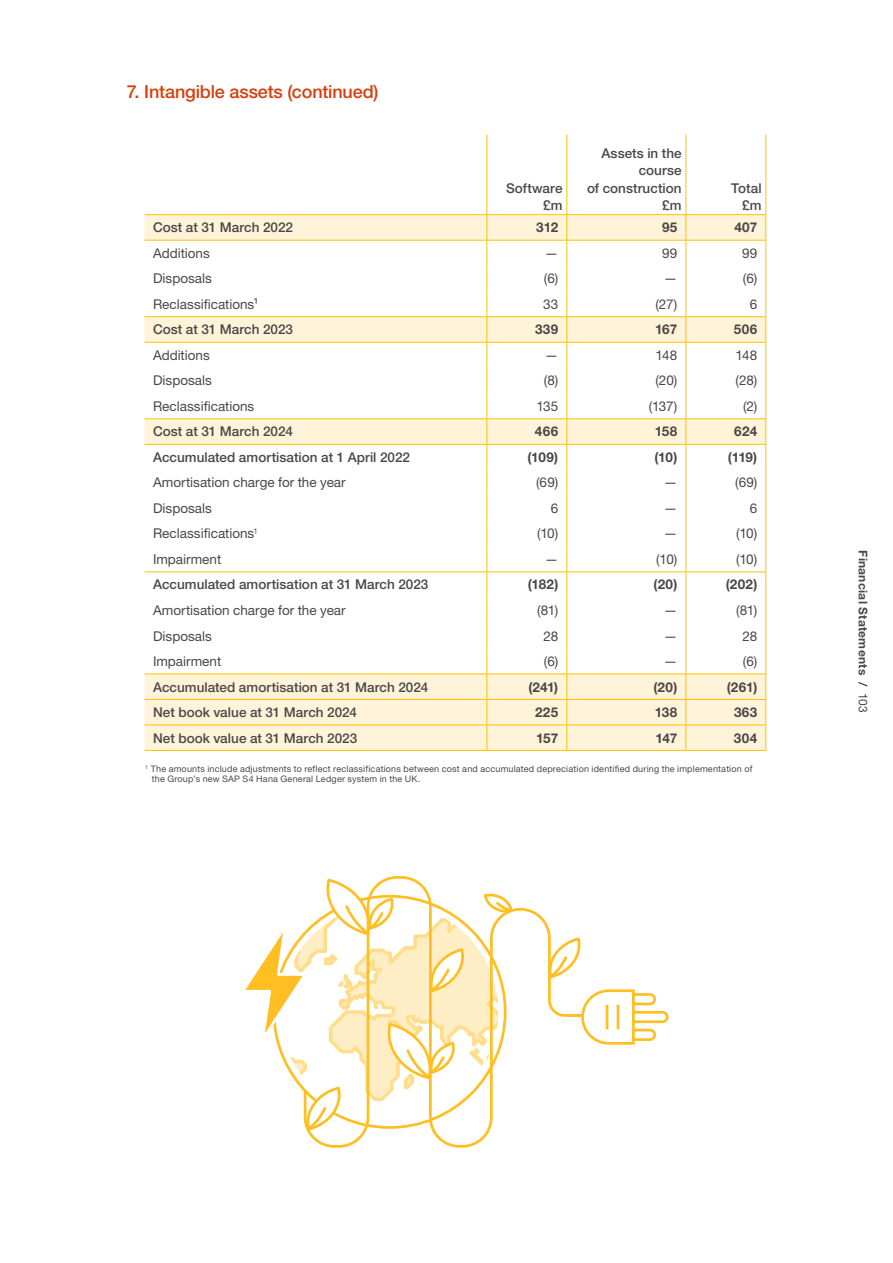
<style>
.page{position:relative;width:893px;height:1263px;background:#fff}
.page>*{position:absolute;margin:0;border:0;box-sizing:border-box;transform-origin:0 0}
.t1{font:500 18px "Helvetica Neue LT Pro";letter-spacing:-.01em;color:#d63f0c}
.t2{font:13.5px "Helvetica Neue LT Pro";color:#4b4747}
.t3{font:500 13.5px/17.5px "Helvetica Neue LT Pro";letter-spacing:.005em;color:#4b4747;text-align:right}
.t4{font:700 13.5px "Helvetica Neue LT Pro";letter-spacing:.02em;color:#4b4747}
.t5{font:700 12px "Helvetica Neue LT Pro";letter-spacing:.025em;color:#4b4747}
.t6{font:9px/9.8px "Helvetica Neue LT Pro";letter-spacing:.02em;color:#4b4747}
.s1{font-weight:400}
</style>
<div class="page">
<svg style="left:281px;top:1051px;width:21px;height:39px"></svg>
<svg style="left:302px;top:876px;width:279px;height:272px"></svg>
<svg style="left:580px;top:988px;width:89px;height:58px"></svg>
<hr style="left:617px;top:1005px;width:2px;height:24px;background:#ffbf22">
<hr style="left:606px;top:1005px;width:2px;height:24px;background:#ffbf22">
<svg style="left:245px;top:914px;width:64px;height:137px"></svg>
<svg style="left:145px;top:215px;width:620px;height:535px"></svg>
<hr style="left:486px;top:134px;width:1px;height:80px;background:#fdc300">
<hr style="left:566px;top:134px;width:1px;height:80px;background:#fdc300">
<hr style="left:685px;top:134px;width:1px;height:80px;background:#fdc300">
<svg style="left:486px;top:215px;width:1px;height:535px"></svg>
<svg style="left:566px;top:215px;width:1px;height:535px"></svg>
<svg style="left:685px;top:215px;width:1px;height:535px"></svg>
<hr style="left:145px;top:316px;width:342px;height:1px;background:#fdc300">
<hr style="left:487px;top:316px;width:80px;height:1px;background:#fdc300">
<hr style="left:567px;top:316px;width:119px;height:1px;background:#fdc300">
<hr style="left:686px;top:316px;width:80px;height:1px;background:#fdc300">
<hr style="left:145px;top:342px;width:342px;height:1px;background:#fdc300">
<hr style="left:487px;top:342px;width:80px;height:1px;background:#fdc300">
<hr style="left:567px;top:342px;width:119px;height:1px;background:#fdc300">
<hr style="left:686px;top:342px;width:80px;height:1px;background:#fdc300">
<hr style="left:145px;top:214px;width:342px;height:1px;background:#fdc300">
<hr style="left:487px;top:214px;width:80px;height:1px;background:#fdc300">
<hr style="left:567px;top:214px;width:119px;height:1px;background:#fdc300">
<hr style="left:686px;top:214px;width:80px;height:1px;background:#fdc300">
<hr style="left:145px;top:240px;width:342px;height:1px;background:#fdc300">
<hr style="left:487px;top:240px;width:80px;height:1px;background:#fdc300">
<hr style="left:567px;top:240px;width:119px;height:1px;background:#fdc300">
<hr style="left:686px;top:240px;width:80px;height:1px;background:#fdc300">
<hr style="left:145px;top:418px;width:342px;height:1px;background:#fdc300">
<hr style="left:487px;top:418px;width:80px;height:1px;background:#fdc300">
<hr style="left:567px;top:418px;width:119px;height:1px;background:#fdc300">
<hr style="left:686px;top:418px;width:80px;height:1px;background:#fdc300">
<hr style="left:145px;top:444px;width:342px;height:1px;background:#fdc300">
<hr style="left:487px;top:444px;width:80px;height:1px;background:#fdc300">
<hr style="left:567px;top:444px;width:119px;height:1px;background:#fdc300">
<hr style="left:686px;top:444px;width:80px;height:1px;background:#fdc300">
<hr style="left:487px;top:571px;width:80px;height:1px;background:#fdc300">
<hr style="left:567px;top:571px;width:119px;height:1px;background:#fdc300">
<hr style="left:686px;top:571px;width:80px;height:1px;background:#fdc300">
<hr style="left:145px;top:571px;width:342px;height:1px;background:#fdc300">
<hr style="left:145px;top:673px;width:342px;height:1px;background:#fdc300">
<hr style="left:487px;top:673px;width:80px;height:1px;background:#fdc300">
<hr style="left:567px;top:673px;width:119px;height:1px;background:#fdc300">
<hr style="left:686px;top:673px;width:80px;height:1px;background:#fdc300">
<hr style="left:145px;top:699px;width:342px;height:1px;background:#fdc300">
<hr style="left:487px;top:699px;width:80px;height:1px;background:#fdc300">
<hr style="left:567px;top:699px;width:119px;height:1px;background:#fdc300">
<hr style="left:686px;top:699px;width:80px;height:1px;background:#fdc300">
<hr style="left:145px;top:725px;width:342px;height:1px;background:#fdc300">
<hr style="left:487px;top:725px;width:80px;height:1px;background:#fdc300">
<hr style="left:567px;top:725px;width:119px;height:1px;background:#fdc300">
<hr style="left:686px;top:725px;width:80px;height:1px;background:#fdc300">
<hr style="left:145px;top:750px;width:342px;height:1px;background:#fdc300">
<hr style="left:487px;top:750px;width:80px;height:1px;background:#fdc300">
<hr style="left:567px;top:750px;width:119px;height:1px;background:#fdc300">
<hr style="left:686px;top:750px;width:80px;height:1px;background:#fdc300">
<hr style="left:765px;top:134px;width:1px;height:80px;background:#fdc300">
<svg style="left:765px;top:215px;width:1px;height:535px"></svg>
<h1 class="t1" style="left:127px;top:81px;width:253px">7. Intangible assets (continued)</h1>
<p class="t3" style="left:506px;top:179px;width:58px">Software £m</p>
<p class="t3" style="left:587px;top:144px;width:96px">Assets in the course<br>of construction £m</p>
<p class="t3" style="left:731px;top:179px;width:32px">Total £m</p>
<p class="t3" style="left:153px;top:219px;width:142px">Cost at 31 March 2022</p>
<p class="t4" style="left:536px;top:219px;width:24px">312</p>
<p class="t4" style="left:662px;top:219px;width:17px">95</p>
<p class="t4" style="left:734px;top:219px;width:24px">407</p>
<p class="t2" style="left:153px;top:245px;width:58px">Additions</p>
<p class="t2" style="left:545px;top:245px;width:15px">—</p>
<p class="t2" style="left:662px;top:245px;width:17px">99</p>
<p class="t2" style="left:742px;top:245px;width:17px">99</p>
<p class="t2" style="left:153px;top:270px;width:60px">Disposals</p>
<p class="t2" style="left:544px;top:270px;width:16px">(6)</p>
<p class="t2" style="left:664px;top:270px;width:15px">—</p>
<p class="t2" style="left:743px;top:270px;width:16px">(6)</p>
<p class="t2" style="left:153px;top:296px;width:107px">Reclassifications¹</p>
<p class="t2" style="left:543px;top:296px;width:17px">33</p>
<p class="t2" style="left:655px;top:296px;width:24px">(27)</p>
<p class="t2" style="left:750px;top:296px;width:9px">6</p>
<p class="t3" style="left:153px;top:321px;width:142px">Cost at 31 March 2023</p>
<p class="t4" style="left:535px;top:321px;width:25px">339</p>
<p class="t4" style="left:655px;top:321px;width:24px">167</p>
<p class="t4" style="left:734px;top:321px;width:25px">506</p>
<p class="t2" style="left:153px;top:347px;width:58px">Additions</p>
<p class="t2" style="left:545px;top:347px;width:15px">—</p>
<p class="t2" style="left:656px;top:347px;width:23px">148</p>
<p class="t2" style="left:735px;top:347px;width:23px">148</p>
<p class="t2" style="left:153px;top:372px;width:60px">Disposals</p>
<p class="t2" style="left:544px;top:372px;width:16px">(8)</p>
<p class="t2" style="left:655px;top:372px;width:23px">(20)</p>
<p class="t2" style="left:735px;top:372px;width:23px">(28)</p>
<p class="t2" style="left:153px;top:398px;width:103px">Reclassifications</p>
<p class="t2" style="left:536px;top:398px;width:23px">135</p>
<p class="t2" style="left:649px;top:398px;width:30px">(137)</p>
<p class="t2" style="left:743px;top:398px;width:16px">(2)</p>
<p class="t3" style="left:153px;top:423px;width:141px">Cost at 31 March 2024</p>
<p class="t4" style="left:535px;top:423px;width:25px">466</p>
<p class="t4" style="left:655px;top:423px;width:24px">158</p>
<p class="t4" style="left:734px;top:423px;width:25px">624</p>
<p class="t3" style="left:153px;top:448px;width:258px">Accumulated amortisation at 1 April 2022</p>
<p class="t4" style="left:527px;top:449px;width:32px">(109)</p>
<p class="t4" style="left:654px;top:449px;width:24px">(10)</p>
<p class="t4" style="left:728px;top:449px;width:31px">(119)</p>
<p class="t2" style="left:153px;top:474px;width:194px">Amortisation charge for the year</p>
<p class="t2" style="left:536px;top:474px;width:24px">(69)</p>
<p class="t2" style="left:664px;top:474px;width:15px">—</p>
<p class="t2" style="left:735px;top:474px;width:24px">(69)</p>
<p class="t2" style="left:153px;top:500px;width:60px">Disposals</p>
<p class="t2" style="left:551px;top:500px;width:9px">6</p>
<p class="t2" style="left:664px;top:500px;width:15px">—</p>
<p class="t2" style="left:750px;top:500px;width:9px">6</p>
<p class="t2" style="left:153px;top:525px;width:106px">Reclassifications<sup>1</sup></p>
<p class="t2" style="left:537px;top:525px;width:23px">(10)</p>
<p class="t2" style="left:664px;top:525px;width:15px">—</p>
<p class="t2" style="left:736px;top:525px;width:23px">(10)</p>
<p class="t2" style="left:153px;top:551px;width:70px">Impairment</p>
<p class="t2" style="left:545px;top:551px;width:15px">—</p>
<p class="t2" style="left:656px;top:551px;width:23px">(10)</p>
<p class="t2" style="left:736px;top:551px;width:23px">(10)</p>
<p class="t3" style="left:153px;top:576px;width:277px">Accumulated amortisation at 31 March 2023</p>
<p class="t4" style="left:528px;top:576px;width:32px">(182)</p>
<p class="t4" style="left:653px;top:576px;width:25px">(20)</p>
<p class="t4" style="left:726px;top:576px;width:33px">(202)</p>
<p class="t2" style="left:153px;top:602px;width:194px">Amortisation charge for the year</p>
<p class="t2" style="left:537px;top:602px;width:22px">(81)</p>
<p class="t2" style="left:664px;top:602px;width:15px">—</p>
<p class="t2" style="left:736px;top:602px;width:22px">(81)</p>
<p class="t2" style="left:153px;top:627px;width:60px">Disposals</p>
<p class="t2" style="left:543px;top:627px;width:16px">28</p>
<p class="t2" style="left:664px;top:627px;width:15px">—</p>
<p class="t2" style="left:742px;top:627px;width:16px">28</p>
<p class="t2" style="left:153px;top:653px;width:70px">Impairment</p>
<p class="t2" style="left:544px;top:653px;width:16px">(6)</p>
<p class="t2" style="left:664px;top:653px;width:15px">—</p>
<p class="t2" style="left:743px;top:653px;width:16px">(6)</p>
<p class="t3" style="left:153px;top:678px;width:277px">Accumulated amortisation at 31 March 2024</p>
<p class="t4" style="left:528px;top:678px;width:31px">(241)</p>
<p class="t4" style="left:653px;top:678px;width:25px">(20)</p>
<p class="t4" style="left:727px;top:678px;width:32px">(261)</p>
<p class="t3" style="left:153px;top:703px;width:205px">Net book value at 31 March 2024</p>
<p class="t4" style="left:535px;top:704px;width:25px">225</p>
<p class="t4" style="left:655px;top:704px;width:24px">138</p>
<p class="t4" style="left:734px;top:704px;width:25px">363</p>
<p class="t3" style="left:153px;top:729px;width:206px">Net book value at 31 March 2023</p>
<p class="t4" style="left:536px;top:729px;width:24px">157</p>
<p class="t4" style="left:656px;top:729px;width:23px">147</p>
<p class="t4" style="left:734px;top:729px;width:25px">304</p>
<p class="t6" style="left:152px;top:763px;width:602px;text-indent:-7px"><sup>1</sup> The amounts include adjustments to reflect reclassifications between cost and accumulated depreciation identified during the implementation of the Group’s new SAP S4 Hana General Ledger system in the UK.</p>
<p class="t5" style="left:871px;top:550px;width:164px;rotate:90deg">Financial Statements / <span class="s1">103</span></p>
</div>
